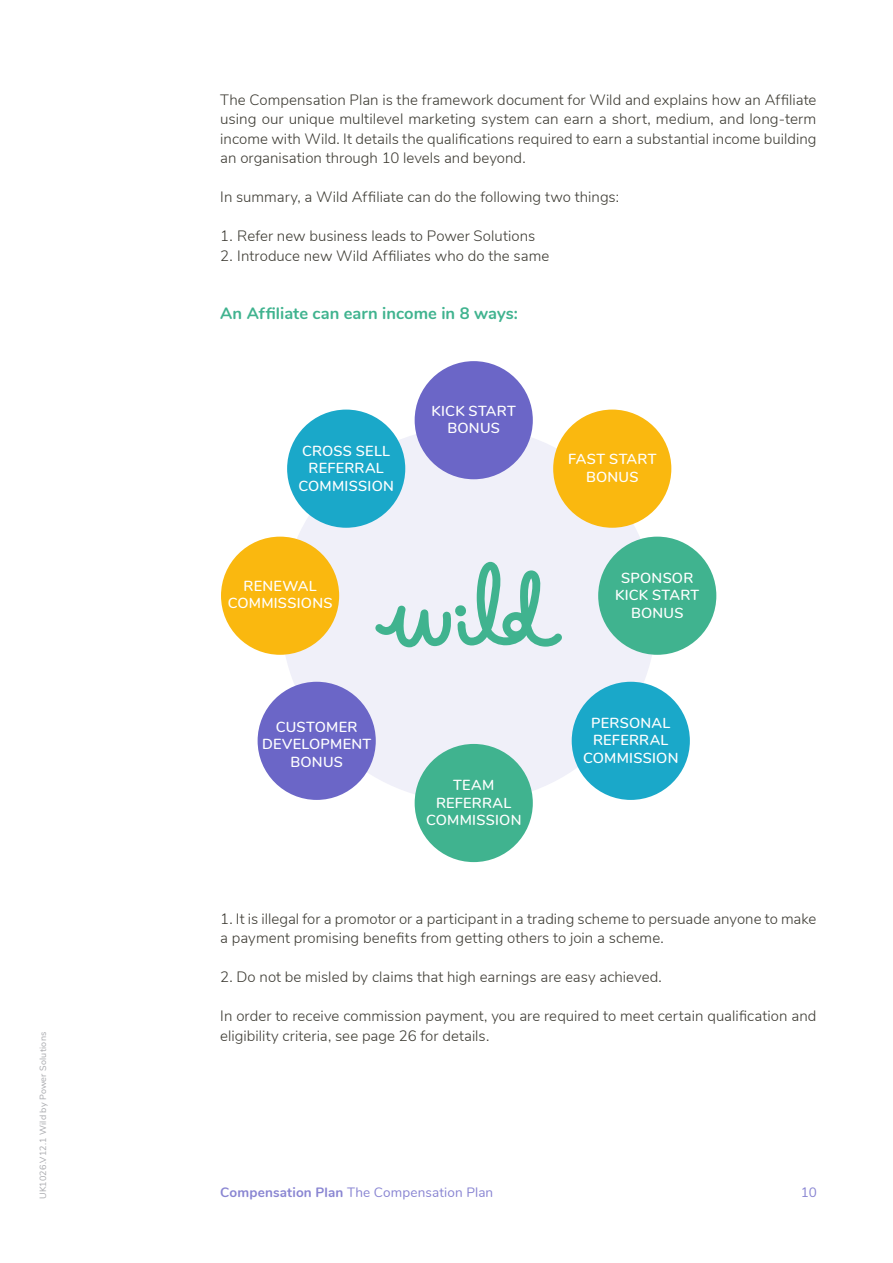
<style>
.page{position:relative;width:893px;height:1263px;background:#fff}
.page>*{position:absolute;margin:0;border:0;box-sizing:border-box;transform-origin:0 0}
.Small_subtitle{font:700 16.5px "Nunito";color:#40b38f}
.main_text{font:300 15px/19.5px "Nunito Sans";color:#3d3b33}
.main_text-2{font:600 14.55px/17.4px "Nunito";letter-spacing:.015em;color:#fff;text-align:center}
.information_on_a_sid{font:13.5px "Nunito";letter-spacing:.01em;color:#8985d2}
.t1{font:9px "Nunito";letter-spacing:.02em;color:#a8a9ad}
.s1{font-weight:700}
</style>
<div class="page">
<div style="left:281px;top:427px;width:375px;height:375px;background:#f0f0f9;border-radius:50%"></div>
<div style="left:553px;top:410px;width:118px;height:118px;background:#fab80f;border-radius:50%"></div>
<div style="left:221px;top:537px;width:118px;height:118px;background:#fab80f;border-radius:50%"></div>
<div style="left:258px;top:682px;width:118px;height:118px;background:#6b66c7;border-radius:50%"></div>
<div style="left:415px;top:361px;width:118px;height:118px;background:#6b66c7;border-radius:50%"></div>
<div style="left:572px;top:682px;width:118px;height:118px;background:#1aa8c9;border-radius:50%"></div>
<div style="left:598px;top:537px;width:118px;height:118px;background:#40b38f;border-radius:50%"></div>
<div style="left:287px;top:410px;width:118px;height:118px;background:#1aa8c9;border-radius:50%"></div>
<div style="left:415px;top:744px;width:118px;height:118px;background:#40b38f;border-radius:50%"></div>
<svg style="left:375px;top:562px;width:187px;height:85px"></svg>
<p class="t1" style="left:37px;top:1199px;width:169px;rotate:-90deg">UK1026.V12.1 Wild by Power Solutions</p>
<p class="main_text" style="left:220px;top:89px;width:598px;text-align:justify">The Compensation Plan is the framework document for Wild and explains how an Affiliate using our unique multilevel marketing system can earn a short, medium, and long-term income with Wild. It details the qualifications required to earn a substantial income building an organisation through 10 levels and beyond.</p>
<p class="main_text" style="left:220px;top:186px;width:400px">In summary, a Wild Affiliate can do the following two things:</p>
<p class="main_text" style="left:220px;top:225px;width:316px">1. Refer new business leads to Power Solutions</p>
<p class="main_text" style="left:220px;top:245px;width:330px">2. Introduce new Wild Affiliates who do the same</p>
<p class="Small_subtitle" style="left:220px;top:301px;width:299px">An Affiliate can earn income in 8 ways:</p>
<p class="main_text-2" style="left:298px;top:441px;width:97px">CROSS SELL<br>REFERRAL<br>COMMISSION</p>
<p class="main_text-2" style="left:228px;top:576px;width:106px">RENEWAL<br>COMMISSIONS</p>
<p class="main_text-2" style="left:432px;top:401px;width:86px">KICK START<br>BONUS</p>
<p class="main_text-2" style="left:262px;top:717px;width:111px">CUSTOMER<br>DEVELOPMENT<br>BONUS</p>
<p class="main_text-2" style="left:426px;top:776px;width:97px">TEAM<br>REFERRAL<br>COMMISSION</p>
<p class="main_text-2" style="left:568px;top:450px;width:90px">FAST START<br>BONUS</p>
<p class="main_text-2" style="left:621px;top:568px;width:74px">SPONSOR</p>
<p class="main_text-2" style="left:615px;top:586px;width:86px">KICK START<br>BONUS</p>
<p class="main_text-2" style="left:583px;top:713px;width:97px">PERSONAL<br>REFERRAL<br>COMMISSION</p>
<p class="main_text" style="left:220px;top:908px;width:598px">1. It is illegal for a promotor or a participant in a trading scheme to persuade anyone to make a payment promising benefits from getting others to join a scheme.</p>
<p class="main_text" style="left:220px;top:966px;width:443px">2. Do not be misled by claims that high earnings are easy achieved.</p>
<p class="main_text" style="left:220px;top:1005px;width:598px">In order to receive commission payment, you are required to meet certain qualification and eligibility criteria, see page 26 for details.</p>
<p class="information_on_a_sid" style="left:220px;top:1182px;width:275px"><span class="s1">Compensation Plan</span> The Compensation Plan</p>
<p class="information_on_a_sid" style="left:801px;top:1182px;width:17px">10</p>
</div>
